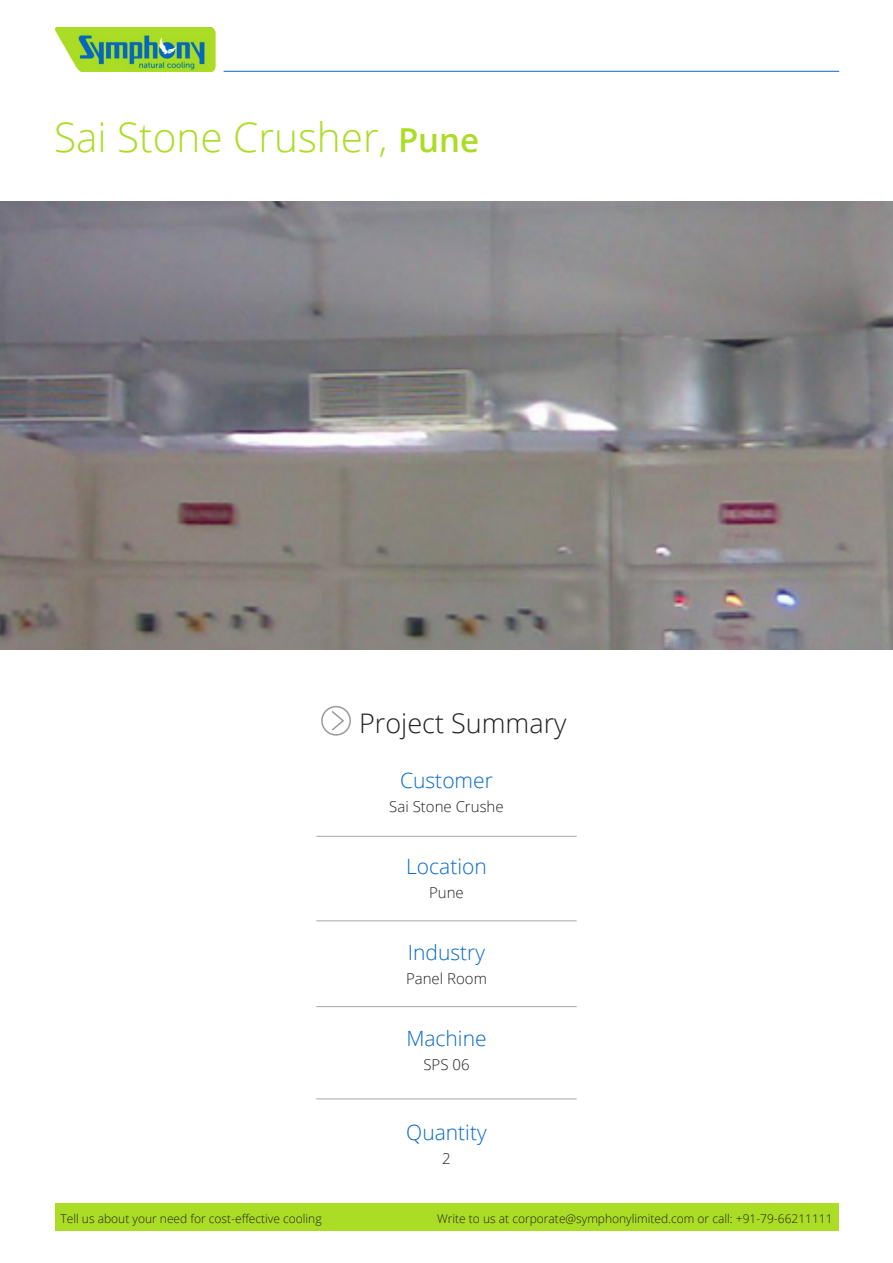
<style>
.page{position:relative;width:893px;height:1263px;background:#fff}
.page>*{position:absolute;margin:0;border:0;box-sizing:border-box;transform-origin:0 0}
.t1{font:300 40.5px "Open Sans";color:#abdd26}
.t2{font:300 27px "Open Sans";color:#231f20}
.t3{font:300 21px "Open Sans";color:#0569cb}
.t4{font:300 15px "Open Sans";color:#231f20}
.t5{font:300 12px "Open Sans";color:#231f20}
.s1{font-weight:600;font-size:33px}
</style>
<div class="page">
<div style="left:55px;top:1204px;width:783px;height:27px;background:#abdd26"></div>
<img style="left:55px;top:27px;width:161px;height:45px">
<hr style="left:224px;top:71px;width:615px;height:1px;background:#0569cb">
<svg style="left:321px;top:705px;width:30px;height:31px"></svg>
<hr style="left:316px;top:836px;width:261px;height:1px;background:#a5a6aa">
<hr style="left:316px;top:920px;width:261px;height:1px;background:#a5a6aa">
<hr style="left:316px;top:1006px;width:261px;height:1px;background:#a5a6aa">
<hr style="left:316px;top:1098px;width:261px;height:1px;background:#a5a6aa">
<img style="left:0;top:201px;width:893px;height:449px">
<p class="t1" style="left:54px;top:109px;width:427px">Sai Stone Crusher, <span class="s1">Pune</span></p>
<p class="t2" style="left:359px;top:704px;width:209px">Project Summary</p>
<p class="t3" style="left:400px;top:765px;width:94px">Customer</p>
<p class="t4" style="left:389px;top:796px;width:116px">Sai Stone Crushe</p>
<p class="t3" style="left:406px;top:852px;width:82px">Location</p>
<p class="t4" style="left:429px;top:882px;width:36px">Pune</p>
<p class="t3" style="left:408px;top:938px;width:79px">Industry</p>
<p class="t4" style="left:406px;top:968px;width:82px">Panel Room</p>
<p class="t3" style="left:406px;top:1024px;width:82px">Machine</p>
<p class="t4" style="left:423px;top:1054px;width:48px">SPS 06</p>
<p class="t3" style="left:406px;top:1118px;width:82px">Quantity</p>
<p class="t4" style="left:442px;top:1148px;width:10px">2</p>
<p class="t5" style="left:61px;top:1210px;width:263px">Tell us about your need for cost-effective cooling</p>
<p class="t5" style="left:437px;top:1210px;width:397px">Write to us at corporate@symphonylimited.com or call: +91-79-66211111</p>
</div>
